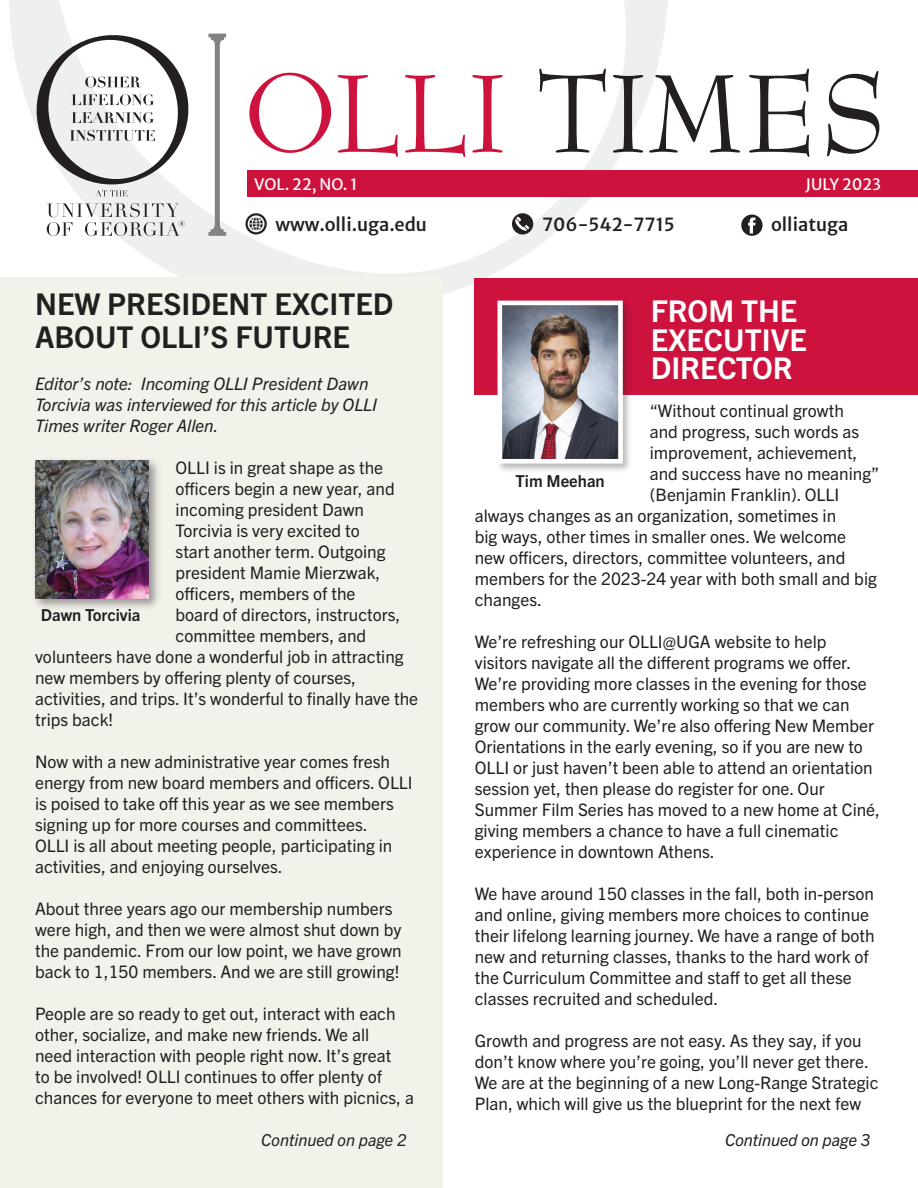
<style>
.page{position:relative;width:918px;height:1188px;background:#fff}
.page>*{position:absolute;margin:0;border:0;box-sizing:border-box;transform-origin:0 0}
.t1{font:700 30px/33px "Trade Gothic Next LT Pro";color:#231f20}
.t2{font:700 30px "Trade Gothic Next LT Pro";color:#fff}
.t3{font:500 18px "Merriweather Sans";color:#231f20}
.t4{font:17.25px/21px "Trade Gothic Next LT Pro";color:#231f20}
.t5{font:italic 17.25px/21px "Trade Gothic Next LT Pro";color:#231f20}
.t6{font:italic 16.5px "Trade Gothic Next LT Pro";color:#231f20}
.t7{font:700 16.5px "Trade Gothic Next LT Pro";color:#231f20}
.t8{font:15.75px "Merriweather Sans";color:#fff}
</style>
<div class="page">
<svg style="left:9px;top:0;width:659px;height:311px"></svg>
<div style="left:0;top:278px;width:443px;height:910px;background:#f3f2ea"></div>
<div style="left:248px;top:170px;width:670px;height:27px;background:#cd123d"></div>
<svg style="left:539px;top:69px;width:340px;height:88px"></svg>
<svg style="left:338px;top:75px;width:165px;height:82px"></svg>
<svg style="left:47px;top:203px;width:138px;height:33px"></svg>
<svg style="left:37px;top:35px;width:151px;height:161px"></svg>
<svg style="left:208px;top:34px;width:18px;height:202px"></svg>
<div style="left:741px;top:215px;width:22px;height:21px;background:#231f20;border-radius:50%"></div>
<svg style="left:748px;top:217px;width:8px;height:16px"></svg>
<svg style="left:245px;top:213px;width:22px;height:21px"></svg>
<svg style="left:248px;top:215px;width:17px;height:17px"></svg>
<div style="left:512px;top:213px;width:21px;height:21px;background:#231f20;border-radius:50%"></div>
<svg style="left:515px;top:217px;width:14px;height:14px"></svg>
<svg style="left:248px;top:70px;width:84px;height:85px"></svg>
<div style="left:31px;top:457px;width:130px;height:155px;background:#231f20;opacity:.45"></div>
<img style="left:35px;top:460px;width:114px;height:139px">
<div style="left:475px;top:278px;width:443px;height:116px;background:#cd123d"></div>
<div style="left:496px;top:299px;width:137px;height:174px;background:#231f20;opacity:.3"></div>
<img style="left:504px;top:307px;width:113px;height:151px">
<div style="left:498px;top:301px;width:125px;height:163px;border:5px solid #fff"></div>
<p class="t8" style="left:254px;top:170px;width:105px">VOL. 22, NO. 1</p>
<p class="t8" style="left:805px;top:170px;width:77px">JULY 2023</p>
<p class="t3" style="left:275px;top:209px;width:153px">www.olli.uga.edu</p>
<p class="t3" style="left:542px;top:209px;width:134px">706-542-7715</p>
<p class="t3" style="left:771px;top:209px;width:79px">olliatuga</p>
<p class="t1" style="left:35px;top:285px;width:360px">NEW PRESIDENT EXCITED<br>ABOUT OLLI’S FUTURE</p>
<p class="t5" style="left:35px;top:372px;width:343px">Editor’s note: Incoming OLLI President Dawn<br>Torcivia was interviewed for this article by OLLI<br>Times writer Roger Allen.</p>
<p class="t4" style="left:176px;top:456px;width:209px">OLLI is in great shape as the</p>
<p class="t4" style="left:176px;top:477px;width:221px">officers begin a new year, and</p>
<p class="t4" style="left:176px;top:498px;width:190px">incoming president Dawn</p>
<p class="t4" style="left:176px;top:519px;width:186px">Torcivia is very excited to</p>
<p class="t4" style="left:176px;top:540px;width:211px">start another term. Outgoing</p>
<p class="t4" style="left:176px;top:561px;width:206px">president Mamie Mierzwak,</p>
<p class="t4" style="left:176px;top:582px;width:181px">officers, members of the</p>
<p class="t4" style="left:176px;top:603px;width:226px">board of directors, instructors,</p>
<p class="t4" style="left:176px;top:624px;width:192px">committee members, and</p>
<p class="t4" style="left:35px;top:645px;width:370px">volunteers have done a wonderful job in attracting</p>
<p class="t4" style="left:35px;top:666px;width:323px">new members by offering plenty of courses,</p>
<p class="t4" style="left:35px;top:687px;width:385px">activities, and trips. It’s wonderful to finally have the</p>
<p class="t4" style="left:35px;top:708px;width:80px">trips back!</p>
<p class="t4" style="left:35px;top:750px;width:379px">Now with a new administrative year comes fresh energy from new board members and officers. OLLI is poised to take off this year as we see members signing up for more courses and committees.<br>OLLI is all about meeting people, participating in activities, and enjoying ourselves.</p>
<p class="t4" style="left:35px;top:897px;width:368px">About three years ago our membership numbers were high, and then we were almost shut down by the pandemic. From our low point, we have grown back to 1,150 members. And we are still growing!</p>
<p class="t4" style="left:35px;top:1002px;width:380px">People are so ready to get out, interact with each other, socialize, and make new friends. We all<br>need interaction with people right now. It’s great<br>to be involved! OLLI continues to offer plenty of chances for everyone to meet others with picnics, a</p>
<p class="t7" style="left:41px;top:603px;width:101px">Dawn Torcivia</p>
<p class="t2" style="left:651px;top:290px;width:148px">FROM THE</p>
<p class="t2" style="left:651px;top:319px;width:158px">EXECUTIVE</p>
<p class="t2" style="left:651px;top:347px;width:143px">DIRECTOR</p>
<p class="t4" style="left:650px;top:399px;width:196px">“Without continual growth</p>
<p class="t4" style="left:650px;top:420px;width:211px">and progress, such words as</p>
<p class="t4" style="left:650px;top:441px;width:209px">improvement, achievement,</p>
<p class="t4" style="left:650px;top:462px;width:231px">and success have no meaning”</p>
<p class="t4" style="left:650px;top:483px;width:191px">(Benjamin Franklin). OLLI</p>
<p class="t4" style="left:475px;top:504px;width:363px">always changes as an organization, sometimes in</p>
<p class="t4" style="left:475px;top:525px;width:373px">big ways, other times in smaller ones. We welcome</p>
<p class="t4" style="left:475px;top:546px;width:372px">new officers, directors, committee volunteers, and</p>
<p class="t4" style="left:475px;top:567px;width:404px">members for the 2023-24 year with both small and big</p>
<p class="t4" style="left:475px;top:588px;width:69px">changes.</p>
<p class="t4" style="left:475px;top:630px;width:407px">We’re refreshing our OLLI@UGA website to help visitors navigate all the different programs we offer.<br>We’re providing more classes in the evening for those members who are currently working so that we can grow our community. We’re also offering New Member Orientations in the early evening, so if you are new to OLLI or just haven’t been able to attend an orientation session yet, then please do register for one. Our Summer Film Series has moved to a new home at Ciné, giving members a chance to have a full cinematic experience in downtown Athens.</p>
<p class="t4" style="left:475px;top:882px;width:401px">We have around 150 classes in the fall, both in-person and online, giving members more choices to continue their lifelong learning journey. We have a range of both new and returning classes, thanks to the hard work of the Curriculum Committee and staff to get all these classes recruited and scheduled.</p>
<p class="t4" style="left:475px;top:1029px;width:405px">Growth and progress are not easy. As they say, if you don’t know where you’re going, you’ll never get there.<br>We are at the beginning of a new Long-Range Strategic Plan, which will give us the blueprint for the next few</p>
<p class="t7" style="left:516px;top:469px;width:91px">Tim Meehan</p>
<p class="t6" style="left:261px;top:1128px;width:147px">Continued on page 2</p>
<p class="t6" style="left:725px;top:1128px;width:147px">Continued on page 3</p>
</div>
